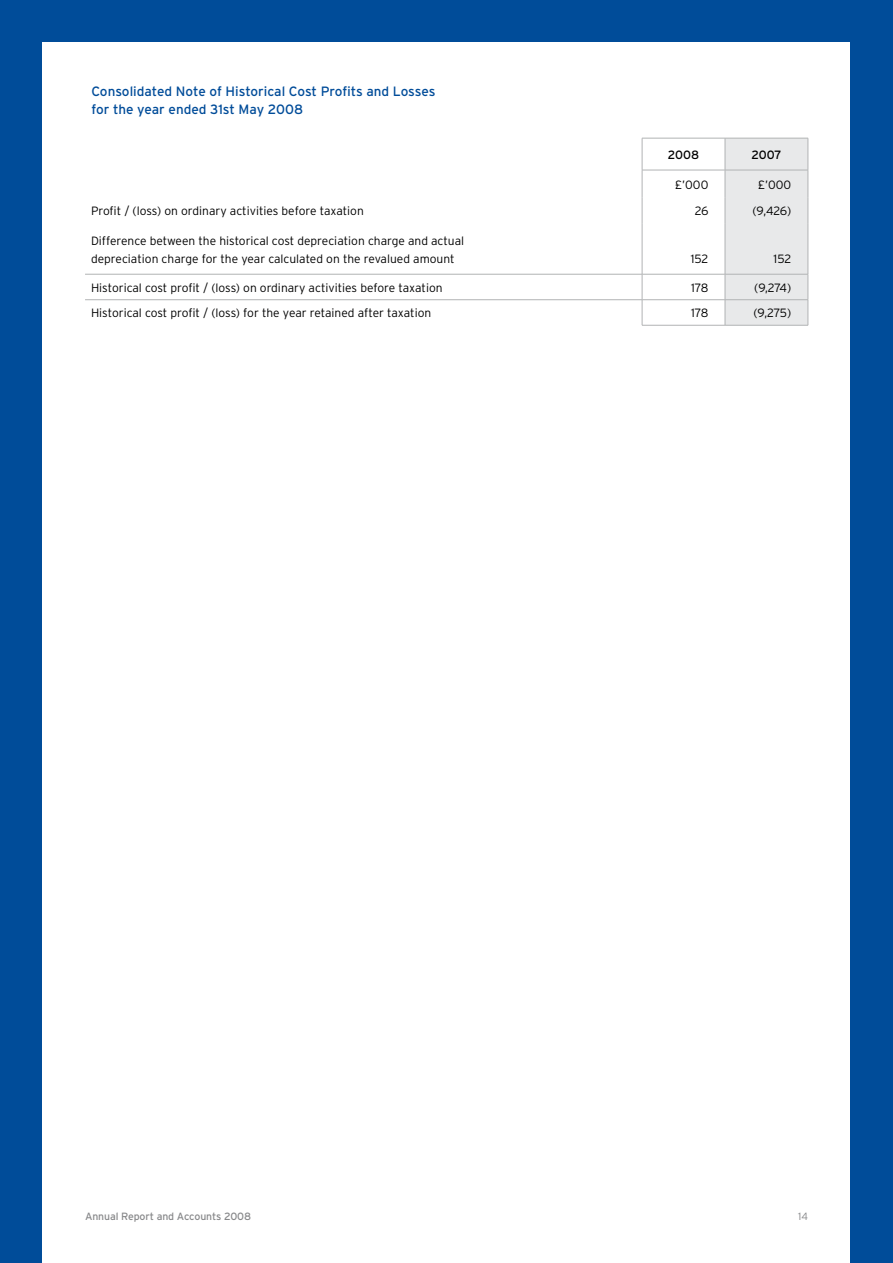
<style>
.page{position:relative;width:893px;height:1263px;background:#004c99}
.page>*{position:absolute;margin:0;border:0;box-sizing:border-box;transform-origin:0 0}
.t1{font:13.5px/18px "Interstate";color:#004c99}
.t2{font:300 12px/18px "Interstate";color:#000}
.t3{font:12px "Interstate";letter-spacing:-.005em;color:#000}
.t4{font:10.5px "Interstate";letter-spacing:-.01em;color:#87888a}
.t5{font:300 10.5px "Interstate";color:#87888a}
</style>
<div class="page">
<div style="left:43px;top:43px;width:807px;height:1220px;background:#fff"></div>
<hr style="left:642px;top:138px;width:83px;height:1px;background:#b1b3b4">
<hr style="left:642px;top:138px;width:1px;height:32px;background:#b1b3b4">
<hr style="left:642px;top:170px;width:83px;height:1px;background:#b1b3b4">
<svg style="left:642px;top:170px;width:1px;height:53px"></svg>
<hr style="left:642px;top:223px;width:1px;height:51px;background:#b1b3b4">
<hr style="left:85px;top:274px;width:557px;height:1px;background:#b1b3b4">
<hr style="left:642px;top:274px;width:83px;height:1px;background:#b1b3b4">
<hr style="left:85px;top:299px;width:557px;height:1px;background:#b1b3b4">
<hr style="left:642px;top:299px;width:83px;height:1px;background:#b1b3b4">
<svg style="left:642px;top:274px;width:1px;height:51px"></svg>
<svg style="left:725px;top:138px;width:84px;height:187px;background:#e5e6e7"></svg>
<hr style="left:642px;top:325px;width:83px;height:1px;background:#b1b3b4">
<hr style="left:725px;top:325px;width:83px;height:1px;background:#b1b3b4">
<p class="t1" style="left:91px;top:82px;width:346px">Consolidated Note of Historical Cost Profits and Losses for the year ended 31st May 2008</p>
<p class="t3" style="left:668px;top:148px;width:33px">2008</p>
<p class="t3" style="left:751px;top:148px;width:32px">2007</p>
<p class="t2" style="left:675px;top:175px;width:35px">£’000</p>
<p class="t2" style="left:758px;top:175px;width:35px">£’000</p>
<p class="t2" style="left:91px;top:202px;width:274px">Profit / (loss) on ordinary activities before taxation</p>
<p class="t2" style="left:695px;top:202px;width:15px">26</p>
<p class="t2" style="left:752px;top:202px;width:40px">(9,426)</p>
<p class="t2" style="left:91px;top:231px;width:375px">Difference between the historical cost depreciation charge and actual depreciation charge for the year calculated on the revalued amount</p>
<p class="t2" style="left:691px;top:249px;width:19px">152</p>
<p class="t2" style="left:774px;top:249px;width:19px">152</p>
<p class="t2" style="left:91px;top:278px;width:353px">Historical cost profit / (loss) on ordinary activities before taxation</p>
<p class="t2" style="left:691px;top:278px;width:19px">178</p>
<p class="t2" style="left:754px;top:278px;width:39px">(9,274)</p>
<p class="t2" style="left:91px;top:304px;width:342px">Historical cost profit / (loss) for the year retained after taxation</p>
<p class="t2" style="left:691px;top:304px;width:19px">178</p>
<p class="t2" style="left:753px;top:304px;width:39px">(9,275)</p>
<p class="t4" style="left:85px;top:1211px;width:168px">Annual Report and Accounts 2008</p>
<p class="t5" style="left:798px;top:1211px;width:11px">14</p>
</div>
